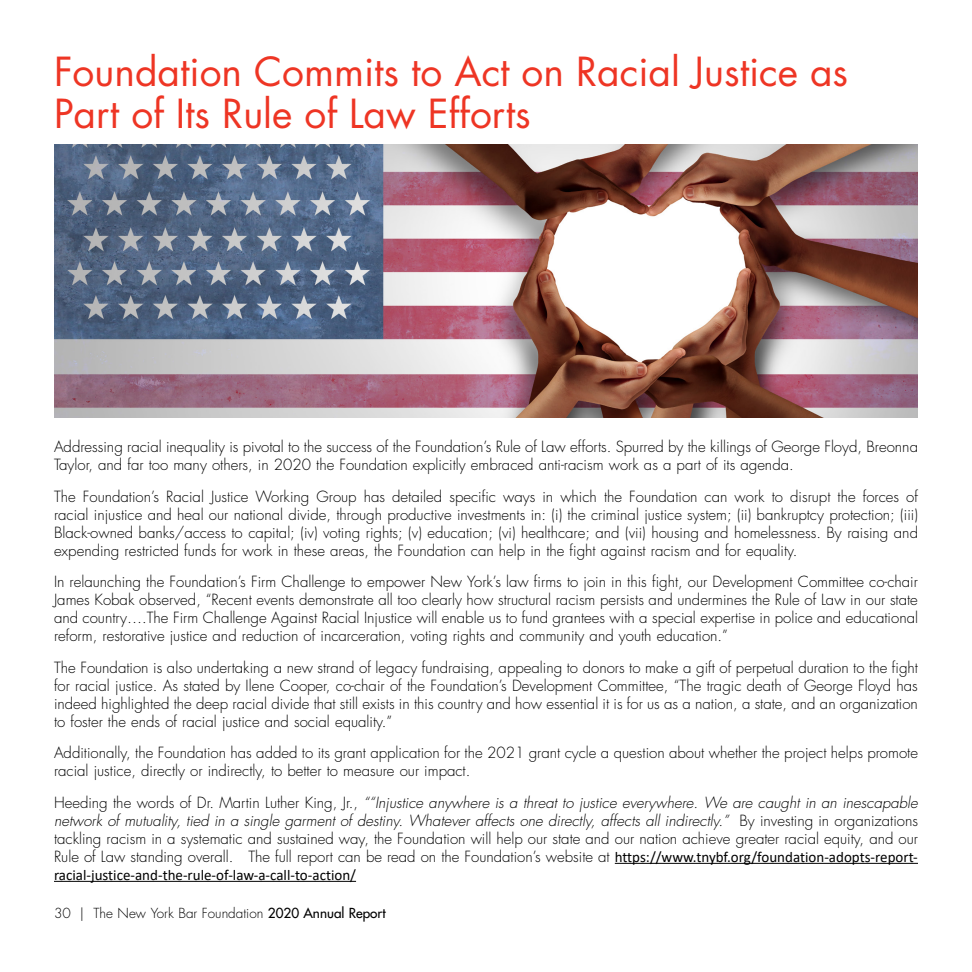
<style>
.page{position:relative;width:972px;height:972px;background:#fff}
.page>*{position:absolute;margin:0;border:0;box-sizing:border-box;transform-origin:0 0}
.t1{font:39px/42px "Futura";color:#ee3524}
.t2{font:300 15px/18px "Futura";color:#000;text-align:justify}
.t3{font:15px "Calibri";color:#000}
.t4{font:300 13.5px "Futura";color:#000}
.s1{font-style:italic}
.s2{font-family:"Calibri";font-weight:400}
.s3{font-weight:400}
</style>
<div class="page">
<img style="left:54px;top:145px;width:864px;height:273px">
<hr style="left:615px;top:863px;width:303px;height:1px;background:#000">
<hr style="left:54px;top:881px;width:302px;height:1px;background:#000">
<h1 class="t1" style="left:54px;top:52px;width:796px">Foundation Commits to Act on Racial Justice as<br>Part of Its Rule of Law Efforts</h1>
<p class="t2" style="left:54px;top:438px;width:866px">Addressing racial inequality is pivotal to the success of the Foundation’s Rule of Law efforts. Spurred by the killings of George Floyd, Breonna<br>Taylor, and far too many others, in 2020 the Foundation explicitly embraced anti-racism work as a part of its agenda.</p>
<p class="t2" style="left:54px;top:488px;width:866px">The Foundation’s Racial Justice Working Group has detailed specific ways in which the Foundation can work to disrupt the forces of racial injustice and heal our national divide, through productive investments in: (i) the criminal justice system; (ii) bankruptcy protection; (iii)<br>Black-owned banks/access to capital; (iv) voting rights; (v) education; (vi) healthcare; and (vii) housing and homelessness. By raising and expending restricted funds for work in these areas, the Foundation can help in the fight against racism and for equality.</p>
<p class="t2" style="left:54px;top:573px;width:866px">In relaunching the Foundation’s Firm Challenge to empower New York’s law firms to join in this fight, our Development Committee co-chair James Kobak observed, “Recent events demonstrate all too clearly how structural racism persists and undermines the Rule of Law in our state and country….The Firm Challenge Against Racial Injustice will enable us to fund grantees with a special expertise in police and educational reform, restorative justice and reduction of incarceration, voting rights and community and youth education.”</p>
<p class="t2" style="left:54px;top:659px;width:866px">The Foundation is also undertaking a new strand of legacy fundraising, appealing to donors to make a gift of perpetual duration to the fight for racial justice. As stated by Ilene Cooper, co-chair of the Foundation’s Development Committee, “The tragic death of George Floyd has indeed highlighted the deep racial divide that still exists in this country and how essential it is for us as a nation, a state, and an organization to foster the ends of racial justice and social equality.”</p>
<p class="t2" style="left:54px;top:744px;width:866px">Additionally, the Foundation has added to its grant application for the 2021 grant cycle a question about whether the project helps promote racial justice, directly or indirectly, to better to measure our impact.</p>
<p class="t2" style="left:54px;top:794px;width:866px">Heeding the words of Dr. Martin Luther King, Jr., <span class="s1">““Injustice anywhere is a threat to justice everywhere. We are caught in an inescapable network of mutuality, tied in a single garment of destiny. Whatever affects one directly, affects all indirectly.”</span> By investing in organizations tackling racism in a systematic and sustained way, the Foundation will help our state and our nation achieve greater racial equity, and our Rule of Law standing overall. The full report can be read on the Foundation’s website at <span class="s2">https://www.tnybf.org/foundation-adopts-report-</span></p>
<p class="t3" style="left:54px;top:864px;width:304px">racial-justice-and-the-rule-of-law-a-call-to-action/</p>
<p class="t4" style="left:54px;top:905px;width:333px">30 | The New York Bar Foundation <span class="s3">2020 Annual Report</span></p>
</div>
